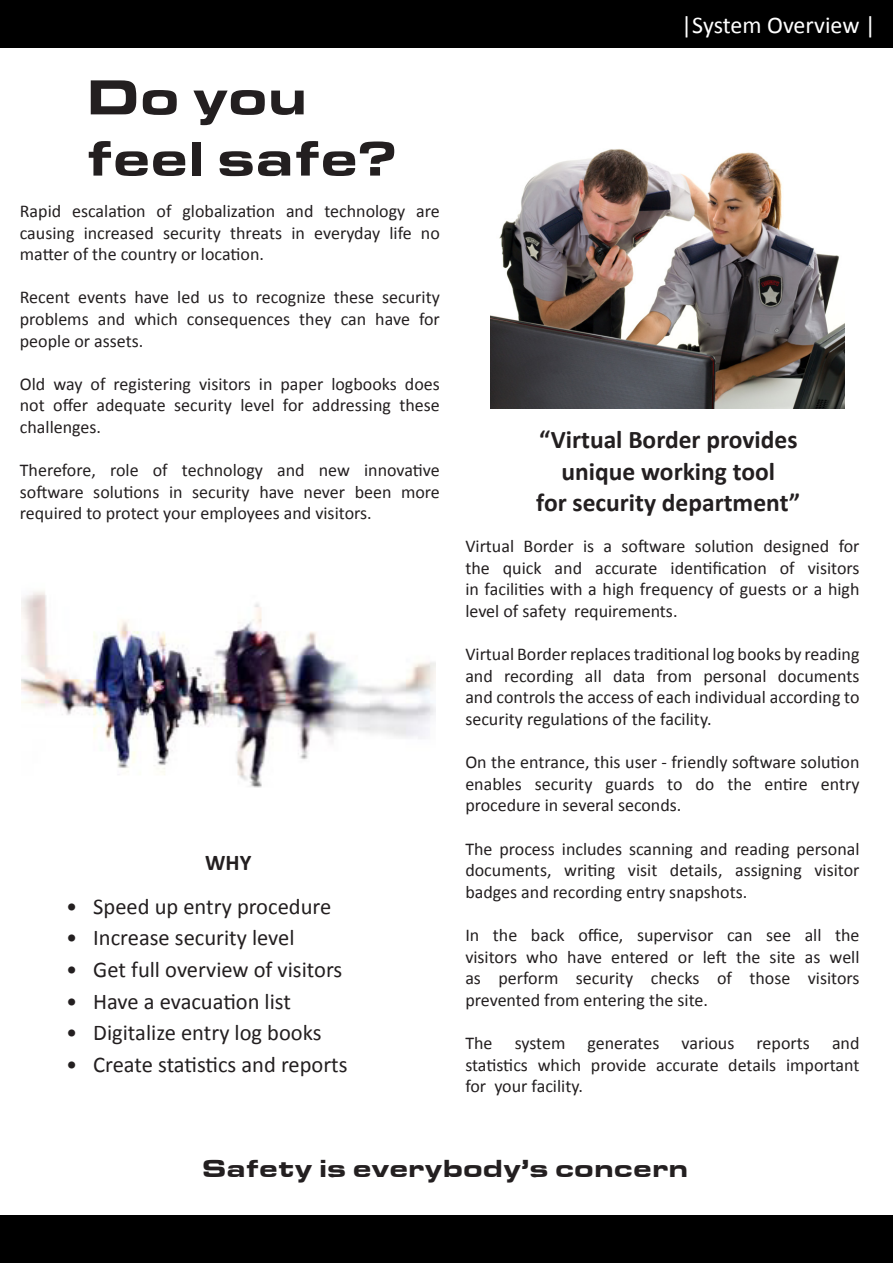
<style>
.page{position:relative;width:893px;height:1263px;background:#fff}
.page>*{position:absolute;margin:0;border:0;box-sizing:border-box;transform-origin:0 0}
.t1{font:51px/61.2px "Eurostar Black Extended";color:#231f20}
.t2{font:700 25.5px/31.5px "Calibri";color:#231f20;text-align:center}
.t3{font:25.5px "Eurostar Black Extended";color:#231f20}
.t4{font:24px "Calibri";letter-spacing:-.005em;color:#fff}
.t5{font:22.5px "Calibri";color:#231f20}
.t6{font:700 22.5px "Calibri";color:#231f20}
.t7{font:18px/21.6px "Calibri";color:#231f20;text-align:justify}
</style>
<div class="page">
<img style="left:21px;top:591px;width:414px;height:197px">
<img style="left:490px;top:149px;width:355px;height:259px">
<div style="left:0;top:1216px;width:893px;height:47px;background:#000"></div>
<div style="left:0;top:0;width:893px;height:47px;background:#000"></div>
<p class="t1" style="left:86px;top:66px;width:313px">Do you feel safe?</p>
<p class="t7" style="left:20px;top:200px;width:422px">Rapid escalation of globalization and technology are causing increased security threats in everyday life no matter of the country or location.</p>
<p class="t7" style="left:20px;top:287px;width:422px">Recent events have led us to recognize these security problems and which consequences they can have for people or assets.</p>
<p class="t7" style="left:20px;top:373px;width:422px">Old way of registering visitors in paper logbooks does not offer adequate security level for addressing these challenges.</p>
<p class="t7" style="left:20px;top:459px;width:422px">Therefore, role of technology and new innovative software solutions in security have never been more required to protect your employees and visitors.</p>
<p class="t6" style="left:205px;top:849px;width:48px">WHY</p>
<p class="t5" style="left:66px;top:892px;width:267px">• Speed up entry procedure</p>
<p class="t5" style="left:66px;top:924px;width:230px">• Increase security level</p>
<p class="t5" style="left:66px;top:955px;width:278px">• Get full overview of visitors</p>
<p class="t5" style="left:66px;top:987px;width:226px">• Have a evacuation list</p>
<p class="t5" style="left:66px;top:1018px;width:257px">• Digitalize entry log books</p>
<p class="t5" style="left:66px;top:1050px;width:283px">• Create statistics and reports</p>
<p class="t4" style="left:681px;top:9px;width:196px">|System Overview |</p>
<p class="t2" style="left:536px;top:424px;width:265px">“Virtual Border provides unique working tool<br>for security department”</p>
<p class="t7" style="left:465px;top:535px;width:396px">Virtual Border is a software solution designed for the quick and accurate identification of visitors in facilities with a high frequency of guests or a high level of safety requirements.</p>
<p class="t7" style="left:465px;top:643px;width:396px">Virtual Border replaces traditional log books by reading and recording all data from personal documents and controls the access of each individual according to security regulations of the facility.</p>
<p class="t7" style="left:465px;top:751px;width:396px">On the entrance, this user - friendly software solution enables security guards to do the entire entry procedure in several seconds.</p>
<p class="t7" style="left:465px;top:838px;width:396px">The process includes scanning and reading personal documents, writing visit details, assigning visitor badges and recording entry snapshots.</p>
<p class="t7" style="left:465px;top:924px;width:396px">In the back office, supervisor can see all the visitors who have entered or left the site as well as perform security checks of those visitors prevented from entering the site.</p>
<p class="t7" style="left:465px;top:1032px;width:396px">The system generates various reports and statistics which provide accurate details important for your facility.</p>
<p class="t3" style="left:202px;top:1152px;width:488px">Safety is everybody’s concern</p>
</div>
